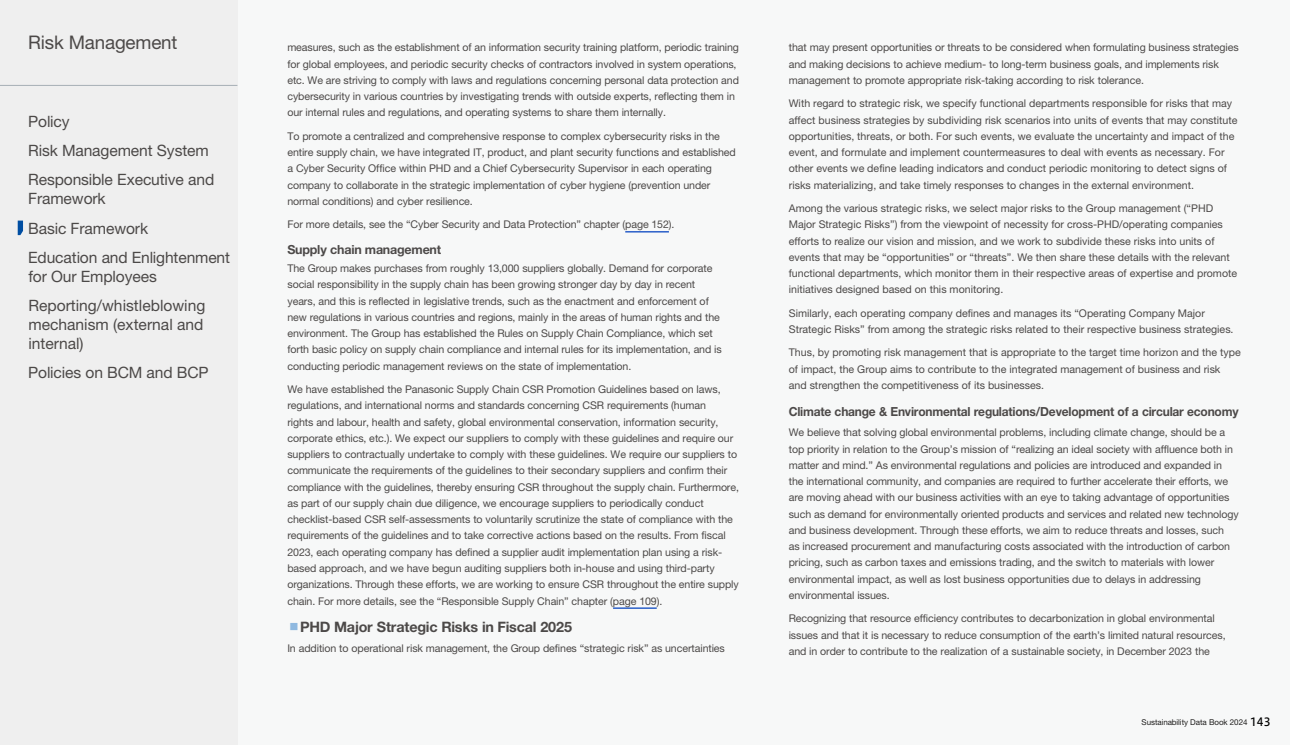
<style>
.page{position:relative;width:1290px;height:745px;background:#fff}
.page>*{position:absolute;margin:0;border:0;box-sizing:border-box;transform-origin:0 0}
.t1{font:18.75px "Helvetica Neue LT Std";letter-spacing:-.01em;color:#4c4948}
.t2{font:15.62px/29.4px "Helvetica Neue LT Std";letter-spacing:-.005em;color:#4c4948}
.t3{font:700 14.38px "Helvetica Neue LT Std";letter-spacing:-.015em;color:#4c4948}
.t4{font:700 12.5px "Helvetica Neue LT Std";letter-spacing:-.015em;color:#4c4948;scale:.96 1}
.t5{font:700 12.5px "Helvetica Neue LT Std";letter-spacing:-.015em;color:#4c4948}
.t6{font:10.62px/16.2px "Helvetica Neue LT Std";letter-spacing:-.005em;color:#4c4948}
.t7{font:8px "Helvetica Neue LT Std";letter-spacing:-.01em;color:#1f1e1d}
.s1{font-family:"UD Shin Go Pr 6";font-weight:300;color:#8fb9e0}
.s2{font-family:"Hiragino UD Sans Std W5";font-size:11.25px;color:#000}
</style>
<div class="page">
<div style="left:237px;top:0;width:1053px;height:744px;background:#f7f8f8"></div>
<div style="left:0;top:0;width:237px;height:744px;background:#efefef"></div>
<hr style="left:0;top:85px;width:237px;height:1px;background:#a6afb5">
<svg style="left:18px;top:220px;width:5px;height:15px"></svg>
<hr style="left:625px;top:231px;width:44px;height:1px;background:#0040bf">
<hr style="left:613px;top:607px;width:44px;height:1px;background:#0040bf">
<h1 class="t1" style="left:28px;top:31px;width:151px">Risk Management</h1>
<h2 class="t2" style="left:28px;top:106px;width:188px">Policy<br>Risk Management System<br>Responsible Executive and</h2>
<h2 class="t2" style="left:28px;top:183px;width:203px">Framework<br>Basic Framework<br>Education and Enlightenment</h2>
<h2 class="t2" style="left:28px;top:261px;width:179px">for Our Employees<br>Reporting/whistleblowing</h2>
<h2 class="t2" style="left:28px;top:314px;width:177px;line-height:18.8px">mechanism (external and internal)</h2>
<h2 class="t2" style="left:28px;top:357px;width:182px">Policies on BCM and BCP</h2>
<p class="t6" style="left:287px;top:39px;width:453px">measures, such as the establishment of an information security training platform, periodic training for global employees, and periodic security checks of contractors involved in system operations, etc. We are striving to comply with laws and regulations concerning personal data protection and cybersecurity in various countries by investigating trends with outside experts, reflecting them in our internal rules and regulations, and operating systems to share them internally.</p>
<p class="t6" style="left:287px;top:128px;width:450px">To promote a centralized and comprehensive response to complex cybersecurity risks in the entire supply chain, we have integrated IT, product, and plant security functions and established a Cyber Security Office within PHD and a Chief Cybersecurity Supervisor in each operating company to collaborate in the strategic implementation of cyber hygiene (prevention under normal conditions) and cyber resilience.</p>
<p class="t6" style="left:287px;top:216px;width:389px">For more details, see the “Cyber Security and Data Protection” chapter (page 152).</p>
<p class="t5" style="left:287px;top:242px;width:155px">Supply chain management</p>
<p class="t6" style="left:287px;top:260px;width:436px">The Group makes purchases from roughly 13,000 suppliers globally. Demand for corporate social responsibility in the supply chain has been growing stronger day by day in recent years, and this is reflected in legislative trends, such as the enactment and enforcement of new regulations in various countries and regions, mainly in the areas of human rights and the environment. The Group has established the Rules on Supply Chain Compliance, which set forth basic policy on supply chain compliance and internal rules for its implementation, and is conducting periodic management reviews on the state of implementation.</p>
<p class="t6" style="left:287px;top:381px;width:453px">We have established the Panasonic Supply Chain CSR Promotion Guidelines based on laws, regulations, and international norms and standards concerning CSR requirements (human<br>rights and labour, health and safety, global environmental conservation, information security, corporate ethics, etc.). We expect our suppliers to comply with these guidelines and require our suppliers to contractually undertake to comply with these guidelines. We require our suppliers to communicate the requirements of the guidelines to their secondary suppliers and confirm their compliance with the guidelines, thereby ensuring CSR throughout the supply chain. Furthermore, as part of our supply chain due diligence, we encourage suppliers to periodically conduct checklist-based CSR self-assessments to voluntarily scrutinize the state of compliance with the requirements of the guidelines and to take corrective actions based on the results. From fiscal 2023, each operating company has defined a supplier audit implementation plan using a risk&shy;based approach, and we have begun auditing suppliers both in-house and using third-party organizations. Through these efforts, we are working to ensure CSR throughout the entire supply chain. For more details, see the “Responsible Supply Chain” chapter (page 109).</p>
<h3 class="t3" style="left:287px;top:617px;width:287px"><span class="s1">▪</span>PHD Major Strategic Risks in Fiscal 2025</h3>
<p class="t6" style="left:287px;top:639px;width:439px">In addition to operational risk management, the Group defines “strategic risk” as uncertainties</p>
<p class="t6" style="left:789px;top:39px;width:451px">that may present opportunities or threats to be considered when formulating business strategies and making decisions to achieve medium- to long-term business goals, and implements risk management to promote appropriate risk-taking according to risk tolerance.</p>
<p class="t6" style="left:789px;top:95px;width:450px">With regard to strategic risk, we specify functional departments responsible for risks that may affect business strategies by subdividing risk scenarios into units of events that may constitute opportunities, threats, or both. For such events, we evaluate the uncertainty and impact of the event, and formulate and implement countermeasures to deal with events as necessary. For other events we define leading indicators and conduct periodic monitoring to detect signs of risks materializing, and take timely responses to changes in the external environment.</p>
<p class="t6" style="left:789px;top:200px;width:450px">Among the various strategic risks, we select major risks to the Group management (“PHD Major Strategic Risks”) from the viewpoint of necessity for cross-PHD/operating companies efforts to realize our vision and mission, and we work to subdivide these risks into units of events that may be “opportunities” or “threats”. We then share these details with the relevant functional departments, which monitor them in their respective areas of expertise and promote initiatives designed based on this monitoring.</p>
<p class="t6" style="left:789px;top:304px;width:446px">Similarly, each operating company defines and manages its “Operating Company Major<br>Strategic Risks” from among the strategic risks related to their respective business strategies.</p>
<p class="t6" style="left:789px;top:344px;width:453px">Thus, by promoting risk management that is appropriate to the target time horizon and the type of impact, the Group aims to contribute to the integrated management of business and risk and strengthen the competitiveness of its businesses.</p>
<p class="t4" style="left:789px;top:404px;width:470px">Climate change &amp; Environmental regulations/Development of a circular economy</p>
<p class="t6" style="left:789px;top:424px;width:451px">We believe that solving global environmental problems, including climate change, should be a top priority in relation to the Group’s mission of “realizing an ideal society with affluence both in matter and mind.” As environmental regulations and policies are introduced and expanded in the international community, and companies are required to further accelerate their efforts, we are moving ahead with our business activities with an eye to taking advantage of opportunities such as demand for environmentally oriented products and services and related new technology and business development. Through these efforts, we aim to reduce threats and losses, such<br>as increased procurement and manufacturing costs associated with the introduction of carbon pricing, such as carbon taxes and emissions trading, and the switch to materials with lower environmental impact, as well as lost business opportunities due to delays in addressing environmental issues.</p>
<p class="t6" style="left:789px;top:609px;width:438px">Recognizing that resource efficiency contributes to decarbonization in global environmental issues and that it is necessary to reduce consumption of the earth’s limited natural resources, and in order to contribute to the realization of a sustainable society, in December 2023 the</p>
<p class="t7" style="left:1141px;top:717px;width:131px">Sustainability Data Book 2024 <span class="s2">143</span></p>
</div>
